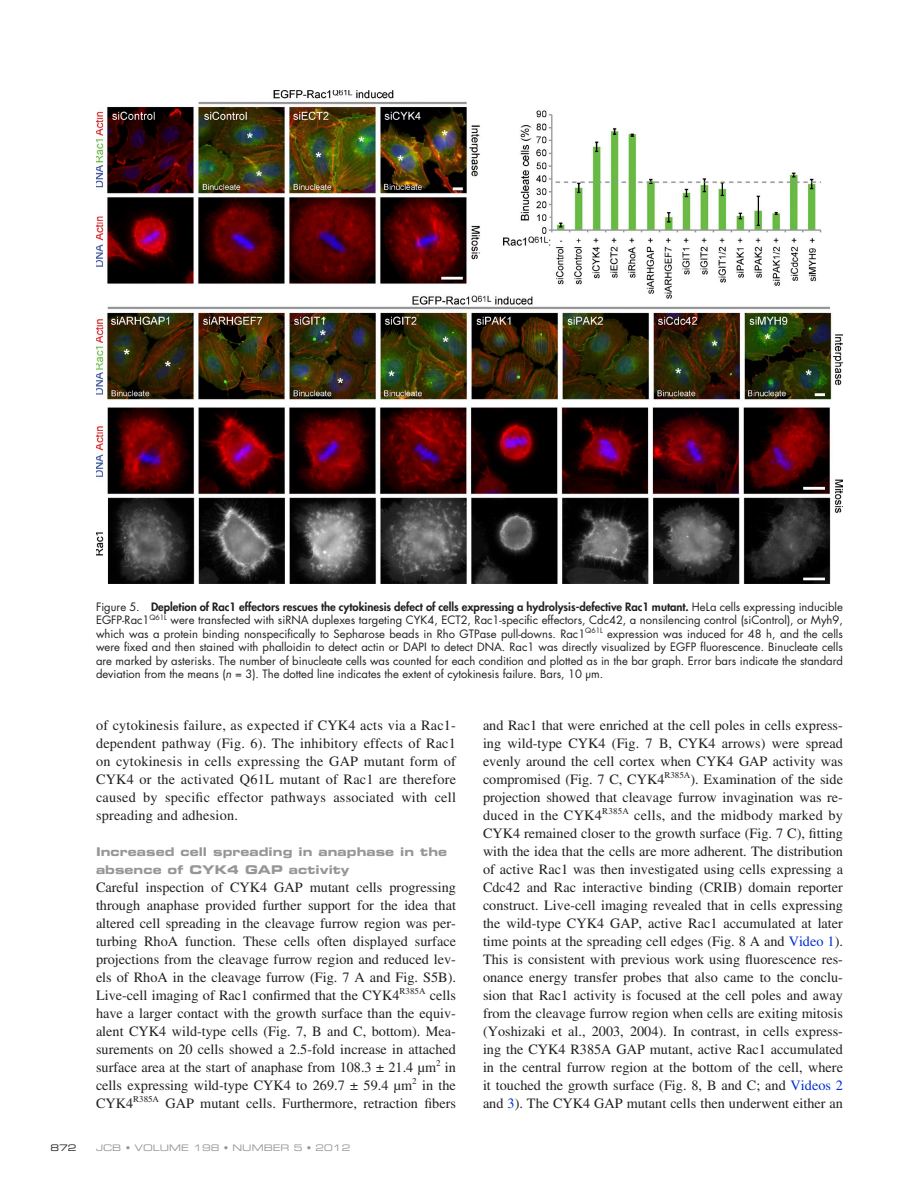
<style>
.page{position:relative;width:918px;height:1188px;background:#fff}
.page>*{position:absolute;margin:0;border:0;box-sizing:border-box;transform-origin:0 0}
.t1{font:14.25px/18px "Times LT Std";color:#231f20;text-align:justify}
.t2{font:12px/18px "Eurostile LT Std Bold Ex 2";letter-spacing:.005em;color:#949698}
.t3{font:11.25px/13.5px "Futura Std";color:#231f20;text-align:justify}
.t4{font:9px "Eurostile LT Std Ex 2";color:#949698}
.t5{font:9px "Eurostile LT Std Ex 2";color:#231f20}
.s1{font-weight:800}
.s2{font-style:italic}
.s3{color:#0030d1}
</style>
<div class="page">
<img style="left:96px;top:90px;width:747px;height:494px">
<p class="t3" style="left:96px;top:600px;width:749px">Figure 5. <span class="s1">Depletion of Rac1 effectors rescues the cytokinesis defect of cells expressing a hydrolysis-defective Rac1 mutant.</span> HeLa cells expressing inducible EGFP-Rac1<sup>Q61L</sup> were transfected with siRNA duplexes targeting CYK4, ECT2, Rac1-specific effectors, Cdc42, a nonsilencing control (siControl), or Myh9, which was a protein binding nonspecifically to Sepharose beads in Rho GTPase pull-downs. Rac1<sup>Q61L</sup> expression was induced for 48 h, and the cells were fixed and then stained with phalloidin to detect actin or DAPI to detect DNA. Rac1 was directly visualized by EGFP fluorescence. Binucleate cells are marked by asterisks. The number of binucleate cells was counted for each condition and plotted as in the bar graph. Error bars indicate the standard deviation from the means (<span class="s2">n</span> = 3). The dotted line indicates the extent of cytokinesis failure. Bars, 10 µm.</p>
<p class="t1" style="left:96px;top:716px;width:362px">of cytokinesis failure, as expected if CYK4 acts via a Rac1- dependent pathway (Fig. 6). The inhibitory effects of Rac1 on cytokinesis in cells expressing the GAP mutant form of CYK4 or the activated Q61L mutant of Rac1 are therefore caused by specific effector pathways associated with cell spreading and adhesion.</p>
<p class="t2" style="left:96px;top:842px;width:353px">Increased cell spreading in anaphase in the absence of CYK4 GAP activity</p>
<p class="t1" style="left:96px;top:878px;width:362px">Careful inspection of CYK4 GAP mutant cells progressing through anaphase provided further support for the idea that altered cell spreading in the cleavage furrow region was per&shy;turbing RhoA function. These cells often displayed surface projections from the cleavage furrow region and reduced lev&shy;els of RhoA in the cleavage furrow (Fig. 7 A and Fig. S5B).<br>Live-cell imaging of Rac1 confirmed that the CYK4<sup>R385A</sup> cells have a larger contact with the growth surface than the equiv&shy;alent CYK4 wild-type cells (Fig. 7, B and C, bottom). Mea&shy;surements on 20 cells showed a 2.5-fold increase in attached surface area at the start of anaphase from 108.3 ± 21.4 µm<sup>2</sup> in cells expressing wild-type CYK4 to 269.7 ± 59.4 µm<sup>2</sup> in the CYK4<sup>R385A</sup> GAP mutant cells. Furthermore, retraction fibers</p>
<p class="t5" style="left:50px;top:1142px;width:28px">872</p>
<p class="t4" style="left:96px;top:1142px;width:256px">JCB • VOLUME 198 • NUMBER 5 • 2012</p>
<p class="t1" style="left:483px;top:716px;width:362px">and Rac1 that were enriched at the cell poles in cells express&shy;ing wild-type CYK4 (Fig. 7 B, CYK4 arrows) were spread evenly around the cell cortex when CYK4 GAP activity was compromised (Fig. 7 C, CYK4<sup>R385A</sup>). Examination of the side projection showed that cleavage furrow invagination was re&shy;duced in the CYK4<sup>R385A</sup> cells, and the midbody marked by CYK4 remained closer to the growth surface (Fig. 7 C), fitting with the idea that the cells are more adherent. The distribution of active Rac1 was then investigated using cells expressing a Cdc42 and Rac interactive binding (CRIB) domain reporter construct. Live-cell imaging revealed that in cells expressing the wild-type CYK4 GAP, active Rac1 accumulated at later time points at the spreading cell edges (Fig. 8 A and <span class="s3">Video 1</span>).<br>This is consistent with previous work using fluorescence res&shy;onance energy transfer probes that also came to the conclu&shy;sion that Rac1 activity is focused at the cell poles and away from the cleavage furrow region when cells are exiting mitosis (Yoshizaki et al., 2003, 2004). In contrast, in cells express&shy;ing the CYK4 R385A GAP mutant, active Rac1 accumulated in the central furrow region at the bottom of the cell, where it touched the growth surface (Fig. 8, B and C; and <span class="s3">Videos 2 </span>and <span class="s3">3</span>). The CYK4 GAP mutant cells then underwent either an</p>
</div>
